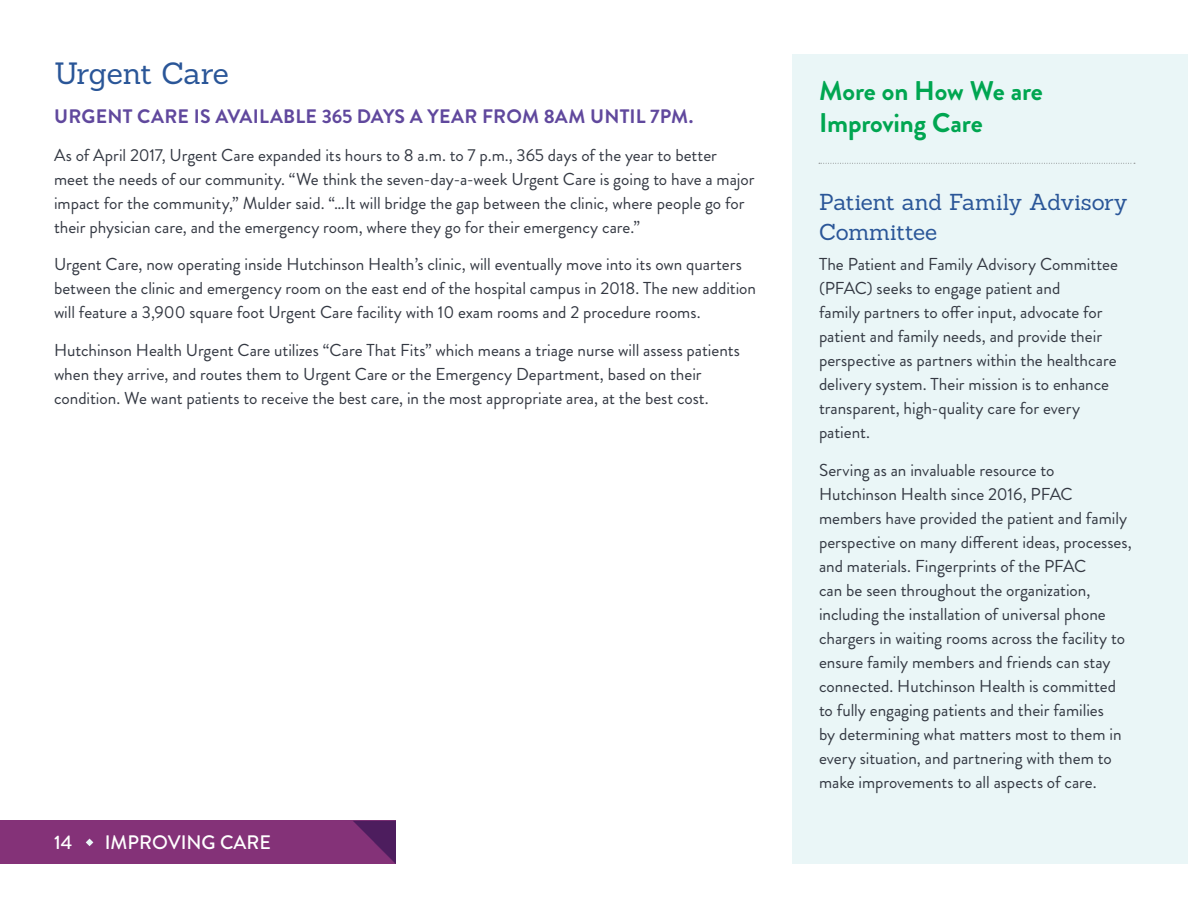
<style>
.page{position:relative;width:1188px;height:918px;background:#fff}
.page>*{position:absolute;margin:0;border:0;box-sizing:border-box;transform-origin:0 0}
.t1{font:30px "Sanchez";letter-spacing:-.015em;color:#2a5698}
.t2{font:700 27px/32.4px "Brandon Grotesque";letter-spacing:-.005em;color:#00a651}
.t3{font:22.5px/30px "Sanchez";letter-spacing:-.01em;color:#2a5698}
.t4{font:700 19.5px "Brandon Grotesque";letter-spacing:.01em;color:#60489d}
.t5{font:500 19.5px "Brandon Grotesque";color:#fff}
.t6{font:17.25px/24px "Brandon Grotesque";color:#333842}
</style>
<div class="page">
<div style="left:0;top:821px;width:396px;height:43px;background:#843278"></div>
<svg style="left:353px;top:821px;width:43px;height:43px"></svg>
<svg style="left:86px;top:839px;width:7px;height:7px"></svg>
<div style="left:792px;top:54px;width:396px;height:810px;background:#eaf6f7"></div>
<svg style="left:819px;top:163px;width:316px;height:1px"></svg>
<h1 class="t1" style="left:54px;top:54px;width:177px">Urgent Care</h1>
<p class="t4" style="left:54px;top:103px;width:641px">URGENT CARE IS AVAILABLE 365 DAYS A YEAR FROM 8AM UNTIL 7PM.</p>
<p class="t6" style="left:54px;top:143px;width:702px">As of April 2017, Urgent Care expanded its hours to 8 a.m. to 7 p.m., 365 days of the year to better meet the needs of our community. “We think the seven-day-a-week Urgent Care is going to have a major impact for the community,” Mulder said. “…It will bridge the gap between the clinic, where people go for their physician care, and the emergency room, where they go for their emergency care.”</p>
<p class="t6" style="left:54px;top:252px;width:704px">Urgent Care, now operating inside Hutchinson Health’s clinic, will eventually move into its own quarters between the clinic and emergency room on the east end of the hospital campus in 2018. The new addition will feature a 3,900 square foot Urgent Care facility with 10 exam rooms and 2 procedure rooms.</p>
<p class="t6" style="left:54px;top:338px;width:687px">Hutchinson Health Urgent Care utilizes “Care That Fits” which means a triage nurse will assess patients when they arrive, and routes them to Urgent Care or the Emergency Department, based on their condition. We want patients to receive the best care, in the most appropriate area, at the best cost.</p>
<p class="t5" style="left:54px;top:829px;width:20px">14</p>
<p class="t5" style="left:105px;top:829px;width:168px">IMPROVING CARE</p>
<h2 class="t2" style="left:819px;top:75px;width:225px">More on How We are<br>Improving Care</h2>
<h3 class="t3" style="left:819px;top:186px;width:310px">Patient and Family Advisory<br>Committee</h3>
<p class="t6" style="left:819px;top:253px;width:300px">The Patient and Family Advisory Committee (PFAC) seeks to engage patient and<br>family partners to offer input, advocate for patient and family needs, and provide their perspective as partners within the healthcare delivery system. Their mission is to enhance transparent, high-quality care for every patient.</p>
<p class="t6" style="left:819px;top:458px;width:314px">Serving as an invaluable resource to Hutchinson Health since 2016, PFAC members have provided the patient and family perspective on many different ideas, processes, and materials. Fingerprints of the PFAC<br>can be seen throughout the organization, including the installation of universal phone chargers in waiting rooms across the facility to ensure family members and friends can stay connected. Hutchinson Health is committed to fully engaging patients and their families<br>by determining what matters most to them in every situation, and partnering with them to make improvements to all aspects of care.</p>
</div>
